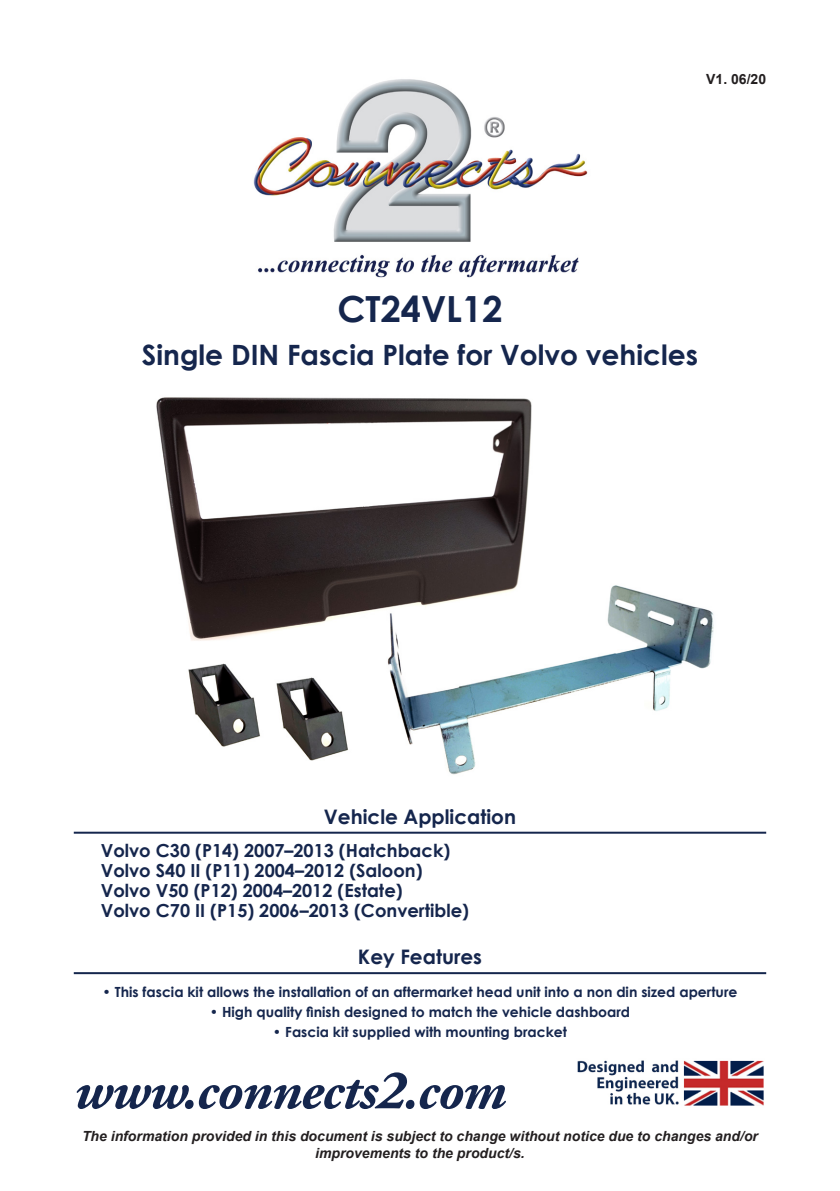
<style>
.page{position:relative;width:840px;height:1191px;background:#fff}
.page>*{position:absolute;margin:0;border:0;box-sizing:border-box;transform-origin:0 0}
.t1{font:italic 700 56px "Adobe Garamond Pro";letter-spacing:-.02em;color:#15264d}
.t2{font:700 36px "Century Gothic";color:#15264d}
.t3{font:700 28px "Century Gothic";color:#15264d}
.t4{font:700 20px "Century Gothic";color:#15264d}
.t5{font:700 18px "Century Gothic";color:#15264d}
.t6{font:700 14px "Century Gothic";color:#15264d}
.t7{font:italic 700 14px/16.8px "Arial";color:#231f20;text-align:center}
.t8{font:700 14px "Arial";color:#231f20}
</style>
<div class="page">
<img style="left:253px;top:79px;width:335px;height:199px">
<img style="left:577px;top:1060px;width:187px;height:46px">
<hr style="left:74px;top:831px;width:691px;height:2px;background:#15264d">
<hr style="left:74px;top:972px;width:691px;height:2px;background:#15264d">
<img style="left:156px;top:397px;width:558px;height:378px">
<p class="t8" style="left:705px;top:69px;width:61px">V1. 06/20</p>
<p class="t2" style="left:337px;top:281px;width:166px">CT24VL12</p>
<p class="t3" style="left:142px;top:334px;width:557px">Single DIN Fascia Plate for Volvo vehicles</p>
<p class="t4" style="left:324px;top:801px;width:193px">Vehicle Application</p>
<p class="t5" style="left:101px;top:837px;width:351px">Volvo C30 (P14) 2007–2013 (Hatchback)</p>
<p class="t5" style="left:101px;top:857px;width:323px">Volvo S40 II (P11) 2004–2012 (Saloon)</p>
<p class="t5" style="left:101px;top:877px;width:303px">Volvo V50 (P12) 2004–2012 (Estate)</p>
<p class="t5" style="left:101px;top:897px;width:369px">Volvo C70 II (P15) 2006–2013 (Convertible)</p>
<p class="t4" style="left:358px;top:942px;width:125px">Key Features</p>
<p class="t6" style="left:102px;top:981px;width:636px">• This fascia kit allows the installation of an aftermarket head unit into a non din sized aperture</p>
<p class="t6" style="left:210px;top:1001px;width:421px">• High quality finish designed to match the vehicle dashboard</p>
<p class="t6" style="left:273px;top:1021px;width:295px">• Fascia kit supplied with mounting bracket</p>
<p class="t1" style="left:74px;top:1058px;width:433px">www.connects2.com</p>
<p class="t7" style="left:82px;top:1128px;width:677px">The information provided in this document is subject to change without notice due to changes and/or improvements to the product/s.</p>
</div>
